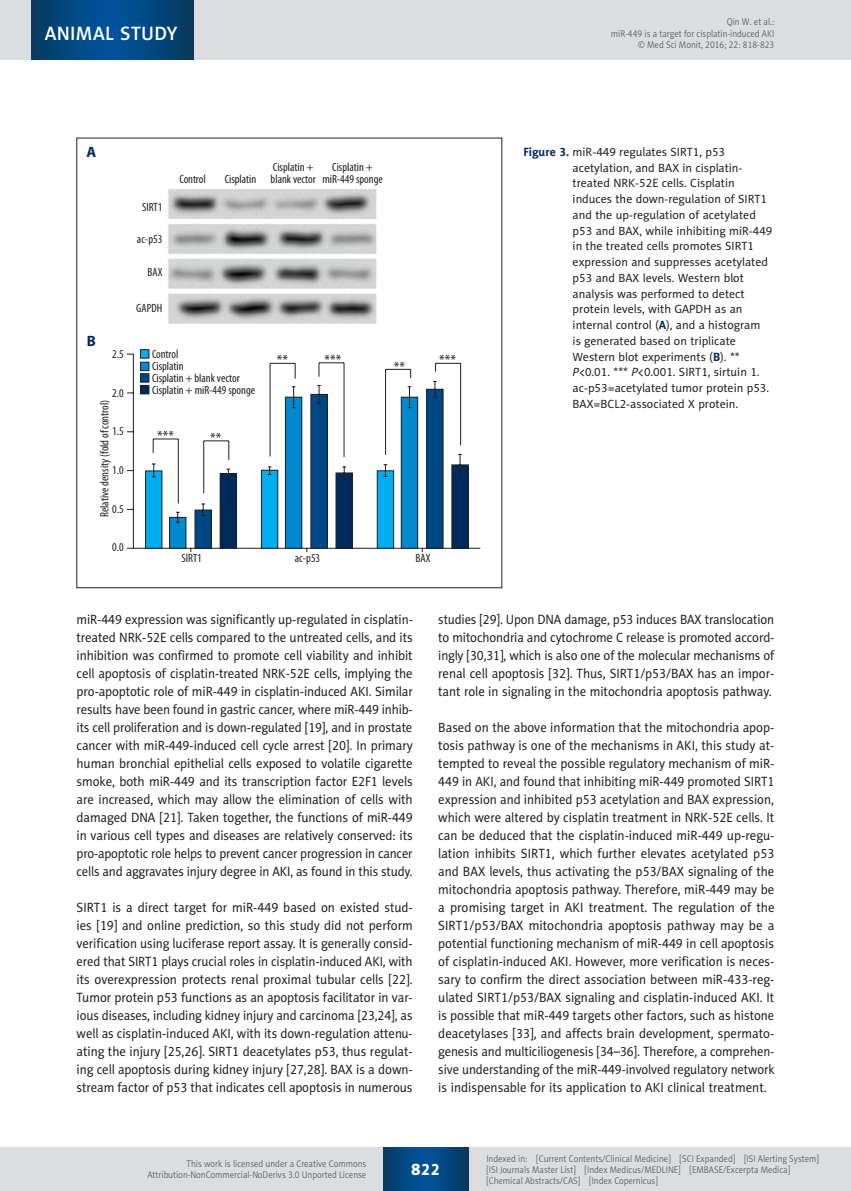
<style>
.page{position:relative;width:851px;height:1191px;background:#fff}
.page>*{position:absolute;margin:0;border:0;box-sizing:border-box;transform-origin:0 0}
.t1{font:19.5px "Naomi Sans EFN Medium";letter-spacing:.015em;color:#fff}
.t2{font:16.5px "Naomi Sans EFN Heavy";color:#fff}
.t3{font:condensed 15px "Myriad Pro";color:#231f20}
.t4{font:700 15px "Myriad Pro";color:#00295c}
.MSM_Body{font:13.5px/18px "Naomi Sans EFN";letter-spacing:-.005em;color:#231f20;text-align:justify;scale:.95 1}
.MSM_Body-2{font:13.5px/18px "Naomi Sans EFN";letter-spacing:-.005em;color:#231f20;text-align:justify;scale:.94 1}
.MSM_Rycina_tytul{font:12px/15.8px "Naomi Sans EFN";color:#231f20}
.t5{font:condensed 12px/12px "Myriad Pro";color:#231f20}
.t6{font:9.75px/11.2px "Naomi Sans EFN Light";color:#57585a;text-align:right;scale:.9 1}
.s1{font-weight:700;color:#00295c}
.s2{font-style:italic}
</style>
<div class="page">
<img style="left:168px;top:189px;width:209px;height:135px">
<hr style="left:133px;top:354px;width:1px;height:194px;background:#231f20">
<hr style="left:127px;top:548px;width:353px;height:1px;background:#231f20">
<div style="left:140px;top:349px;width:9px;height:9px;background:#00aeef;border:1px solid #231f20"></div>
<svg style="left:140px;top:362px;width:329px;height:190px"></svg>
<div style="left:0;top:1148px;width:850px;height:43px;background:#dcdddf"></div>
<svg style="left:383px;top:1147px;width:85px;height:43px;background:#02477e"></svg>
<div style="left:0;top:0;width:850px;height:60px;background:#dcdddf"></div>
<hr style="left:850px;top:0;width:1px;height:60px;background:#dcdddf">
<svg style="left:32px;top:0;width:161px;height:60px;background:#02477f"></svg>
<h1 class="t1" style="left:45px;top:22px;width:134px">ANIMAL STUDY</h1>
<p class="t4" style="left:86px;top:143px;width:11px">A</p>
<p class="t4" style="left:87px;top:331px;width:11px">B</p>
<p class="t5" style="left:112px;top:348px;width:13px">2.5</p>
<p class="t5" style="left:112px;top:387px;width:13px">2.0</p>
<p class="t5" style="left:112px;top:426px;width:13px">1.5</p>
<p class="t5" style="left:112px;top:464px;width:13px">1.0</p>
<p class="t5" style="left:112px;top:503px;width:13px">0.5</p>
<p class="t5" style="left:112px;top:541px;width:13px">0.0</p>
<p class="t5" style="left:99px;top:517px;width:119px;rotate:-90deg">Relative density (fold of control)</p>
<p class="t5" style="left:142px;top:201px;width:22px">SIRT1</p>
<p class="t5" style="left:137px;top:233px;width:27px">ac-p53</p>
<p class="t5" style="left:147px;top:266px;width:16px">BAX</p>
<p class="t5" style="left:136px;top:302px;width:28px">GAPDH</p>
<p class="t5" style="left:179px;top:173px;width:28px">Control</p>
<p class="t5" style="left:225px;top:173px;width:33px">Cisplatin</p>
<p class="t5" style="left:152px;top:348px;width:105px">Control<br>Cisplatin<br>Cisplatin + blank vector<br>Cisplatin + miR-449 sponge</p>
<p class="t3" style="left:157px;top:428px;width:18px">***</p>
<p class="t3" style="left:210px;top:429px;width:13px">**</p>
<p class="t5" style="left:270px;top:161px;width:47px">Cisplatin + blank vector</p>
<p class="t5" style="left:322px;top:161px;width:62px;text-align:center">Cisplatin + miR-449 sponge</p>
<p class="t3" style="left:277px;top:351px;width:13px">**</p>
<p class="t3" style="left:324px;top:352px;width:18px">***</p>
<p class="t3" style="left:439px;top:351px;width:18px">***</p>
<p class="t3" style="left:394px;top:359px;width:13px">**</p>
<p class="t5" style="left:181px;top:552px;width:22px">SIRT1</p>
<p class="t5" style="left:295px;top:552px;width:27px">ac-p53</p>
<p class="t5" style="left:415px;top:552px;width:16px">BAX</p>
<p class="t6" style="left:610px;top:16px;width:183px">Qin W. et al.:<br>miR-449 is a target for cisplatin-induced AKI © Med Sci Monit, 2016; 22: 818-823</p>
<p class="MSM_Rycina_tytul" style="left:572px;top:144px;width:201px;text-indent:-49px"><span class="s1">Figure 3.</span> miR-449 regulates SIRT1, p53 acetylation, and BAX in cisplatin&shy;treated NRK-52E cells. Cisplatin induces the down-regulation of SIRT1 and the up-regulation of acetylated p53 and BAX, while inhibiting miR-449 in the treated cells promotes SIRT1 expression and suppresses acetylated p53 and BAX levels. Western blot analysis was performed to detect protein levels, with GAPDH as an internal control (<span class="s1">A</span>), and a histogram<br>is generated based on triplicate Western blot experiments (<span class="s1">B</span>). ** <span class="s2">P</span>&lt;0.01. *** <span class="s2">P</span>&lt;0.001. SIRT1, sirtuin 1. ac-p53=acetylated tumor protein p53.<br>BAX=BCL2-associated X protein.</p>
<p class="MSM_Body" style="left:77px;top:610px;width:355px">miR-449 expression was significantly up-regulated in cisplatin&shy;treated NRK-52E cells compared to the untreated cells, and its inhibition was confirmed to promote cell viability and inhibit cell apoptosis of cisplatin-treated NRK-52E cells, implying the pro-apoptotic role of miR-449 in cisplatin-induced AKI. Similar results have been found in gastric cancer, where miR-449 inhib&shy;its cell proliferation and is down-regulated [19], and in prostate cancer with miR-449-induced cell cycle arrest [20]. In primary human bronchial epithelial cells exposed to volatile cigarette smoke, both miR-449 and its transcription factor E2F1 levels are increased, which may allow the elimination of cells with damaged DNA [21]. Taken together, the functions of miR-449 in various cell types and diseases are relatively conserved: its pro-apoptotic role helps to prevent cancer progression in cancer cells and aggravates injury degree in AKI, as found in this study.</p>
<p class="MSM_Body" style="left:77px;top:898px;width:355px">SIRT1 is a direct target for miR-449 based on existed stud&shy;ies [19] and online prediction, so this study did not perform verification using luciferase report assay. It is generally consid&shy;ered that SIRT1 plays crucial roles in cisplatin-induced AKI, with its overexpression protects renal proximal tubular cells [22].<br>Tumor protein p53 functions as an apoptosis facilitator in var&shy;ious diseases, including kidney injury and carcinoma [23,24], as well as cisplatin-induced AKI, with its down-regulation attenu&shy;ating the injury [25,26]. SIRT1 deacetylates p53, thus regulat&shy;ing cell apoptosis during kidney injury [27,28]. BAX is a down&shy;stream factor of p53 that indicates cell apoptosis in numerous</p>
<p class="MSM_Body-2" style="left:438px;top:610px;width:359px">studies [29]. Upon DNA damage, p53 induces BAX translocation to mitochondria and cytochrome C release is promoted accord&shy;ingly [30,31], which is also one of the molecular mechanisms of renal cell apoptosis [32]. Thus, SIRT1/p53/BAX has an impor&shy;tant role in signaling in the mitochondria apoptosis pathway.</p>
<p class="MSM_Body" style="left:438px;top:718px;width:355px">Based on the above information that the mitochondria apop&shy;tosis pathway is one of the mechanisms in AKI, this study at&shy;tempted to reveal the possible regulatory mechanism of miR-449 in AKI, and found that inhibiting miR-449 promoted SIRT1 expression and inhibited p53 acetylation and BAX expression, which were altered by cisplatin treatment in NRK-52E cells. It can be deduced that the cisplatin-induced miR-449 up-regu&shy;lation inhibits SIRT1, which further elevates acetylated p53 and BAX levels, thus activating the p53/BAX signaling of the mitochondria apoptosis pathway. Therefore, miR-449 may be a promising target in AKI treatment. The regulation of the SIRT1/p53/BAX mitochondria apoptosis pathway may be a potential functioning mechanism of miR-449 in cell apoptosis of cisplatin-induced AKI. However, more verification is neces&shy;sary to confirm the direct association between miR-433-reg&shy;ulated SIRT1/p53/BAX signaling and cisplatin-induced AKI. It is possible that miR-449 targets other factors, such as histone deacetylases [33], and affects brain development, spermato&shy;genesis and multiciliogenesis [34–36]. Therefore, a comprehen&shy;sive understanding of the miR-449-involved regulatory network is indispensable for its application to AKI clinical treatment.</p>
<p class="t6" style="left:147px;top:1158px;width:245px">This work is licensed under a Creative Commons<br>Attribution-NonCommercial-NoDerivs 3.0 Unported License</p>
<p class="t2" style="left:411px;top:1159px;width:30px">822</p>
<p class="t6" style="left:486px;top:1152px;width:371px;text-align:left">Indexed in: [Current Contents/Clinical Medicine] [SCI Expanded] [ISI Alerting System] [ISI Journals Master List] [Index Medicus/MEDLINE] [EMBASE/Excerpta Medica] [Chemical Abstracts/CAS] [Index Copernicus]</p>
</div>
